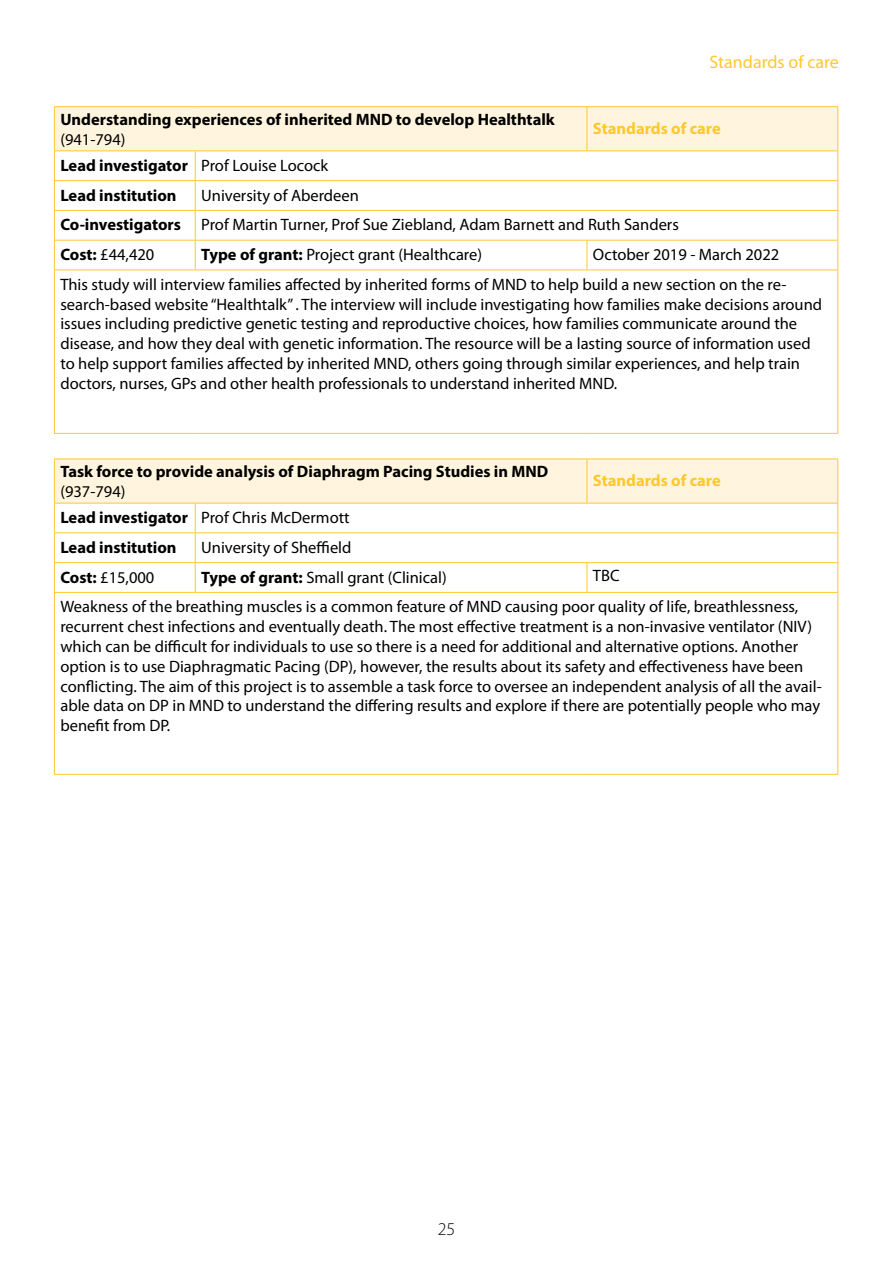
<style>
.page{position:relative;width:893px;height:1263px;background:#fff}
.page>*{position:absolute;margin:0;border:0;box-sizing:border-box;transform-origin:0 0}
.t1{font:18px "Myriad Pro";color:#ffc730}
.t2{font:300 18px "Myriad Pro";color:#000}
.t3{font:16.5px/19.8px "Myriad Pro";color:#000}
.t4{font:700 16.5px/29.7px "Myriad Pro";color:#000}
.t5{font:700 16.5px "Myriad Pro";color:#ffc730}
.s1{font-weight:400}
.s2{font-weight:700}
</style>
<div class="page">
<hr style="left:54px;top:106px;width:141px;height:1px;background:#ffc730">
<hr style="left:195px;top:106px;width:392px;height:1px;background:#ffc730">
<hr style="left:587px;top:106px;width:251px;height:1px;background:#ffc730">
<svg style="left:54px;top:107px;width:784px;height:163px"></svg>
<hr style="left:54px;top:270px;width:141px;height:1px;background:#ffc730">
<hr style="left:54px;top:270px;width:1px;height:163px;background:#ffc730">
<hr style="left:195px;top:270px;width:392px;height:1px;background:#ffc730">
<hr style="left:587px;top:270px;width:251px;height:1px;background:#ffc730">
<hr style="left:837px;top:270px;width:1px;height:163px;background:#ffc730">
<hr style="left:54px;top:433px;width:141px;height:1px;background:#ffc730">
<hr style="left:195px;top:433px;width:392px;height:1px;background:#ffc730">
<hr style="left:587px;top:433px;width:251px;height:1px;background:#ffc730">
<svg style="left:54px;top:459px;width:784px;height:133px"></svg>
<hr style="left:54px;top:592px;width:141px;height:1px;background:#ffc730">
<hr style="left:54px;top:593px;width:1px;height:181px;background:#ffc730">
<hr style="left:195px;top:592px;width:392px;height:1px;background:#ffc730">
<hr style="left:587px;top:592px;width:251px;height:1px;background:#ffc730">
<hr style="left:837px;top:593px;width:1px;height:181px;background:#ffc730">
<hr style="left:54px;top:774px;width:141px;height:1px;background:#ffc730">
<hr style="left:195px;top:774px;width:392px;height:1px;background:#ffc730">
<hr style="left:587px;top:774px;width:251px;height:1px;background:#ffc730">
<p class="t4" style="left:60px;top:104px;width:496px">Understanding experiences of inherited MND to develop Healthtalk</p>
<p class="t3" style="left:60px;top:129px;width:67px">(941-794)</p>
<p class="t1" style="left:709px;top:50px;width:131px">Standards of care</p>
<p class="t5" style="left:593px;top:118px;width:129px">Standards of care</p>
<p class="t4" style="left:60px;top:150px;width:269px">Lead investigator <span class="s1">Prof Louise Locock<br></span>Lead institution</p>
<p class="t3" style="left:60px;top:180px;width:620px;line-height:29.7px;text-indent:141px">University of Aberdeen<br><span class="s2">Co-investigators</span> Prof Martin Turner, Prof Sue Ziebland, Adam Barnett and Ruth Sanders<br><span class="s2">Cost:</span> £44,420</p>
<p class="t3" style="left:201px;top:244px;width:282px"><span class="s2">Type of grant:</span> Project grant (Healthcare)</p>
<p class="t3" style="left:60px;top:239px;width:728px;line-height:29.7px;text-indent:533px">October 2019 - March 2022<br>This study will interview families affected by inherited forms of MND to help build a new section on the re-</p>
<p class="t3" style="left:60px;top:294px;width:763px">search-based website “Healthtalk” . The interview will include investigating how families make decisions around issues including predictive genetic testing and reproductive choices, how families communicate around the disease, and how they deal with genetic information. The resource will be a lasting source of information used to help support families affected by inherited MND, others going through similar experiences, and help train doctors, nurses, GPs and other health professionals to understand inherited MND.</p>
<p class="t4" style="left:60px;top:456px;width:489px">Task force to provide analysis of Diaphragm Pacing Studies in MND</p>
<p class="t3" style="left:60px;top:481px;width:67px">(937-794)</p>
<p class="t4" style="left:60px;top:502px;width:291px">Lead investigator <span class="s1">Prof Chris McDermott<br></span>Lead institution</p>
<p class="t3" style="left:201px;top:537px;width:152px">University of Sheffield</p>
<p class="t5" style="left:593px;top:470px;width:129px">Standards of care</p>
<p class="t3" style="left:60px;top:560px;width:739px;line-height:31.2px;text-indent:533px">TBC<br>Weakness of the breathing muscles is a common feature of MND causing poor quality of life, breathlessness,</p>
<p class="t3" style="left:60px;top:616px;width:763px">recurrent chest infections and eventually death. The most effective treatment is a non-invasive ventilator (NIV) which can be difficult for individuals to use so there is a need for additional and alternative options. Another option is to use Diaphragmatic Pacing (DP), however, the results about its safety and effectiveness have been conflicting. The aim of this project is to assemble a task force to oversee an independent analysis of all the avail&shy;able data on DP in MND to understand the differing results and explore if there are potentially people who may benefit from DP.</p>
<p class="t3" style="left:60px;top:567px;width:96px"><span class="s2">Cost:</span> £15,000</p>
<p class="t3" style="left:201px;top:567px;width:247px"><span class="s2">Type of grant:</span> Small grant (Clinical)</p>
<p class="t2" style="left:438px;top:1218px;width:19px">25</p>
</div>
